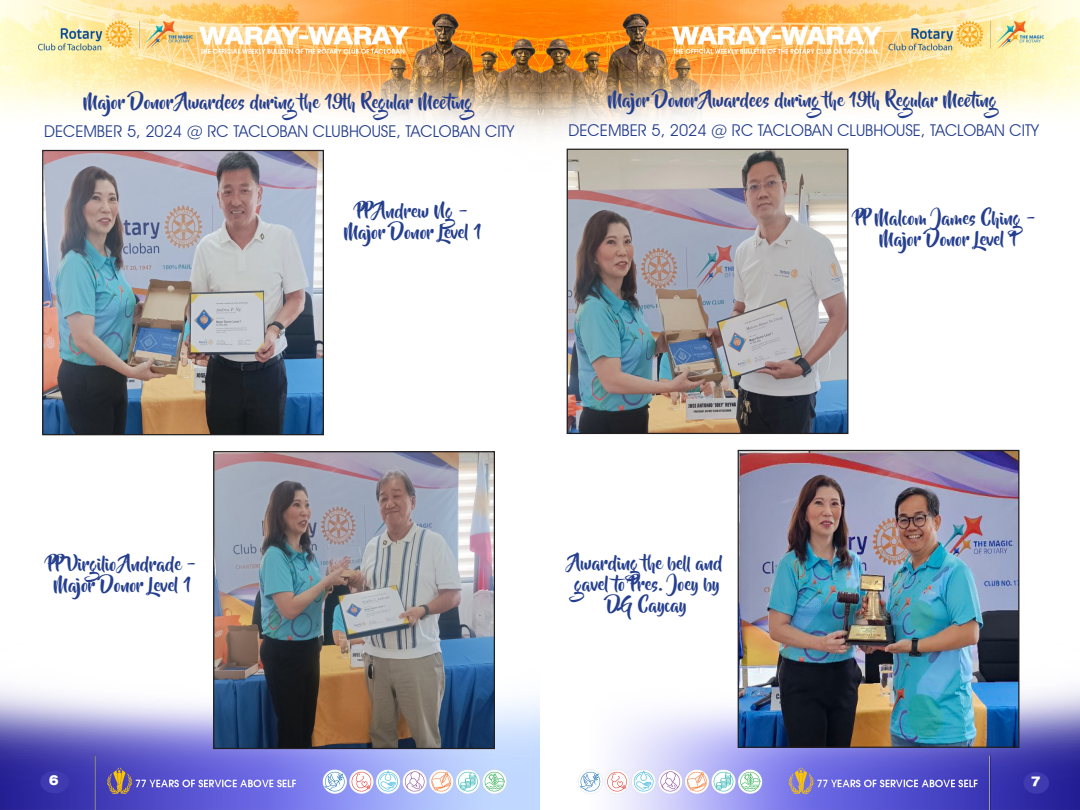
<style>
.page{position:relative;width:1080px;height:810px;background:#fff}
.page>*{position:absolute;margin:0;border:0;box-sizing:border-box;transform-origin:0 0}
.t1{font:17.5px/21px "Beyond The Mountains";color:#253f8e;text-align:center}
.t2{font:16.25px "Avant Garde IT Cby BT";color:#253f8e}
.t3{font:15px "Minion Pro";color:#fff}
.t4{font:13.75px "Agent Ext DB Bold";color:#fff}
.s1{font-family:"Agent Ext DB Bold";font-size:13.75px}
.s2{font-family:"Minion Pro";font-size:15px}
</style>
<div class="page">
<img style="left:0;top:0;width:1080px;height:810px">
<div style="left:40px;top:771px;width:29px;height:22px;background:#3f3aaf;border-radius:50%"></div>
<div style="left:1023px;top:772px;width:26px;height:22px;background:#3f3aaf;border-radius:50%"></div>
<img style="left:44px;top:152px;width:278px;height:281px">
<div style="left:42px;top:150px;width:282px;height:285px;border:1px solid #231f20"></div>
<img style="left:569px;top:151px;width:277px;height:281px">
<div style="left:567px;top:149px;width:281px;height:285px;border:1px solid #231f20"></div>
<img style="left:215px;top:453px;width:278px;height:294px">
<div style="left:213px;top:451px;width:282px;height:298px;border:1px solid #231f20"></div>
<img style="left:740px;top:452px;width:277px;height:294px">
<div style="left:738px;top:450px;width:281px;height:298px;border:1px solid #231f20"></div>
<p class="t1" style="left:84px;top:92px;width:390px">Major Donor Awardees during the 19th Regular Meeting</p>
<p class="t1" style="left:608px;top:91px;width:390px">Major Donor Awardees during the 19th Regular Meeting</p>
<p class="t2" style="left:44px;top:121px;width:472px">DECEMBER 5, 2024 @ RC TACLOBAN CLUBHOUSE, TACLOBAN CITY</p>
<p class="t2" style="left:569px;top:120px;width:472px">DECEMBER 5, 2024 @ RC TACLOBAN CLUBHOUSE, TACLOBAN CITY</p>
<p class="t1" style="left:357px;top:202px;width:114px">PP Andrew Ng -</p>
<p class="t1" style="left:344px;top:223px;width:139px">Major Donor Level 1</p>
<p class="t1" style="left:48px;top:554px;width:151px">PP Virgilio Andrade -<br>Major Donor Level 1</p>
<p class="t1" style="left:571px;top:553px;width:153px">Awarding the bell and gavel to Pres. Joey by<br>DG Caycay</p>
<p class="t1" style="left:855px;top:208px;width:183px">PP Malcom James Ching -</p>
<p class="t1" style="left:880px;top:229px;width:139px">Major Donor Level 1</p>
<p class="t3" style="left:43px;top:772px;width:17px">8<span class="s1">6</span></p>
<p class="t4" style="left:1031px;top:773px;width:11px">7<span class="s2">9</span></p>
</div>
